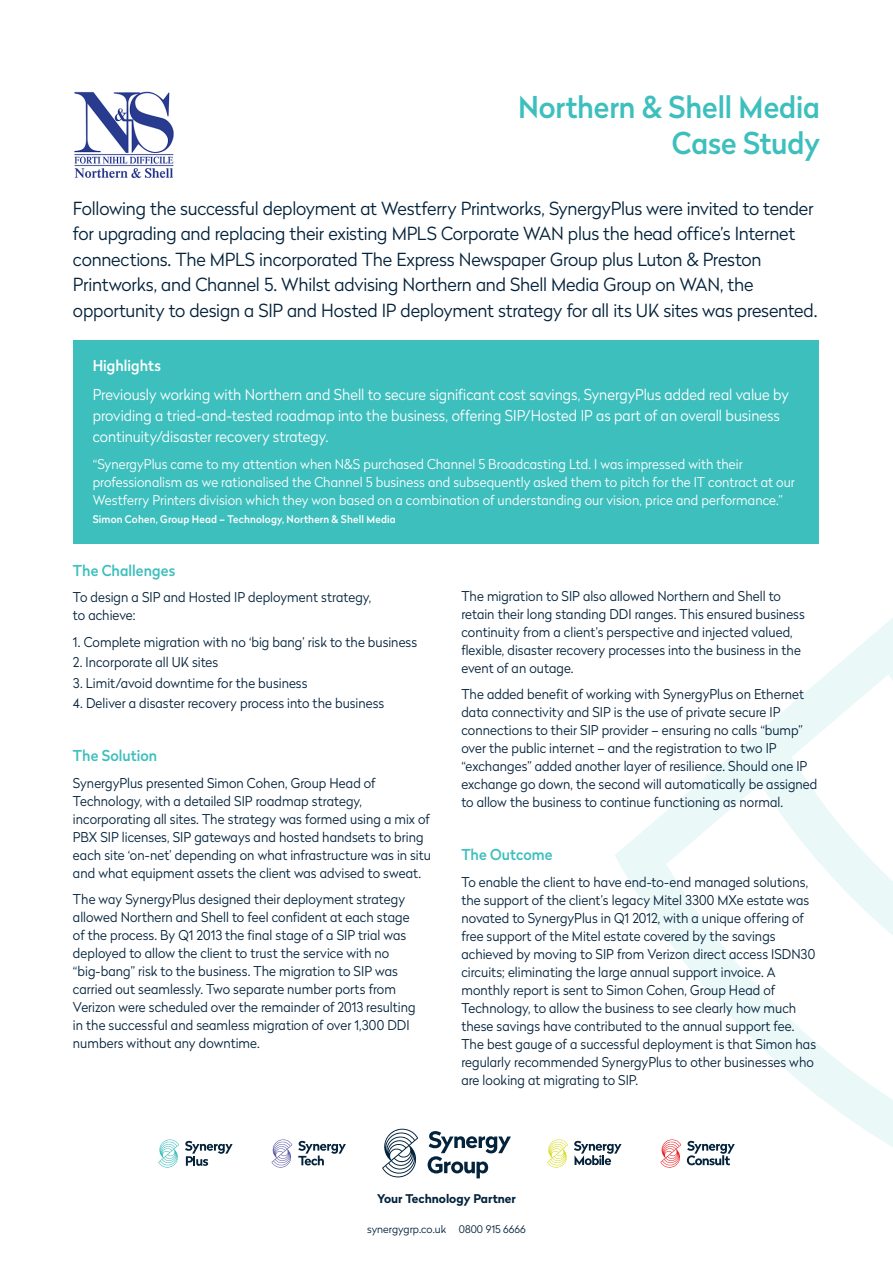
<style>
.page{position:relative;width:893px;height:1263px;background:#fff}
.page>*{position:absolute;margin:0;border:0;box-sizing:border-box;transform-origin:0 0}
.Body_Copy{font:500 30px/36px "Radikal";letter-spacing:-.005em;color:#3dbfbd;text-align:right;scale:.95 1}
.Body_Copy-2{font:300 18px/25.5px "Radikal";letter-spacing:-.015em;color:#03223b}
.Body_Copy-3{font:300 15px/21px "Radikal";color:#fff;scale:.95 1}
.Body_Copy-4{font:500 15px "Radikal";letter-spacing:.005em;color:#3dbfbd;scale:.95 1}
.Body_Copy-5{font:500 15px "Radikal";letter-spacing:.005em;color:#fff;scale:.95 1}
.Body_Copy-6{font:300 13.5px/18px "Radikal";letter-spacing:.005em;color:#03223b;scale:.95 1}
.Body_Copy-7{font:300 13.5px/18px "Radikal";letter-spacing:.005em;color:#fff;scale:.95 1}
.t1{font:700 12px "Radikal";color:#03223b}
.Body_Copy-8{font:500 10.5px "Radikal";letter-spacing:.02em;color:#fff;scale:.95 1}
.t2{font:300 10.5px "Radikal";color:#03223b}
</style>
<div class="page">
<svg style="left:615px;top:618px;width:278px;height:548px"></svg>
<div style="left:73px;top:340px;width:746px;height:204px;background:#3dbfbd"></div>
<img style="left:74px;top:91px;width:100px;height:88px">
<svg style="left:298px;top:1141px;width:48px;height:24px"></svg>
<svg style="left:271px;top:1139px;width:21px;height:29px"></svg>
<svg style="left:660px;top:1138px;width:21px;height:30px"></svg>
<svg style="left:547px;top:1139px;width:21px;height:29px"></svg>
<svg style="left:574px;top:1141px;width:47px;height:24px"></svg>
<svg style="left:185px;top:1141px;width:48px;height:25px"></svg>
<svg style="left:158px;top:1139px;width:21px;height:29px"></svg>
<svg style="left:428px;top:1131px;width:83px;height:47px"></svg>
<svg style="left:382px;top:1128px;width:36px;height:50px"></svg>
<svg style="left:687px;top:1141px;width:48px;height:24px"></svg>
<p class="Body_Copy" style="left:518px;top:87px;width:319px">Northern &amp; Shell Media<br>Case Study</p>
<p class="Body_Copy-2" style="left:73px;top:195px;width:746px">Following the successful deployment at Westferry Printworks, SynergyPlus were invited to tender for upgrading and replacing their existing MPLS Corporate WAN plus the head office’s Internet connections. The MPLS incorporated The Express Newspaper Group plus Luton &amp; Preston Printworks, and Channel 5. Whilst advising Northern and Shell Media Group on WAN, the opportunity to design a SIP and Hosted IP deployment strategy for all its UK sites was presented.</p>
<p class="Body_Copy-5" style="left:93px;top:354px;width:73px">Highlights</p>
<p class="Body_Copy-3" style="left:93px;top:384px;width:734px">Previously working with Northern and Shell to secure significant cost savings, SynergyPlus added real value by providing a tried-and-tested roadmap into the business, offering SIP/Hosted IP as part of an overall business continuity/disaster recovery strategy.</p>
<p class="Body_Copy-7" style="left:93px;top:454px;width:741px">“SynergyPlus came to my attention when N&amp;S purchased Channel 5 Broadcasting Ltd. I was impressed with their professionalism as we rationalised the Channel 5 business and subsequently asked them to pitch for the IT contract at our<br>Westferry Printers division which they won based on a combination of understanding our vision, price and performance.”</p>
<p class="Body_Copy-8" style="left:93px;top:511px;width:320px">Simon Cohen, Group Head – Technology, Northern &amp; Shell Media</p>
<p class="Body_Copy-4" style="left:73px;top:559px;width:109px">The Challenges</p>
<p class="Body_Copy-6" style="left:73px;top:588px;width:316px">To design a SIP and Hosted IP deployment strategy, to achieve:</p>
<p class="Body_Copy-6" style="left:73px;top:632px;width:364px">1. Complete migration with no ‘big bang’ risk to the business</p>
<p class="Body_Copy-6" style="left:73px;top:653px;width:154px">2. Incorporate all UK sites</p>
<p class="Body_Copy-6" style="left:73px;top:673px;width:248px">3. Limit/avoid downtime for the business</p>
<p class="Body_Copy-6" style="left:73px;top:694px;width:329px">4. Deliver a disaster recovery process into the business</p>
<p class="Body_Copy-4" style="left:73px;top:745px;width:90px">The Solution</p>
<p class="Body_Copy-6" style="left:73px;top:773px;width:378px">SynergyPlus presented Simon Cohen, Group Head of Technology, with a detailed SIP roadmap strategy, incorporating all sites. The strategy was formed using a mix of PBX SIP licenses, SIP gateways and hosted handsets to bring each site ‘on-net’ depending on what infrastructure was in situ and what equipment assets the client was advised to sweat.</p>
<p class="Body_Copy-6" style="left:73px;top:890px;width:362px">The way SynergyPlus designed their deployment strategy allowed Northern and Shell to feel confident at each stage of the process. By Q1 2013 the final stage of a SIP trial was deployed to allow the client to trust the service with no “big-bang” risk to the business. The migration to SIP was carried out seamlessly. Two separate number ports from Verizon were scheduled over the remainder of 2013 resulting in the successful and seamless migration of over 1,300 DDI numbers without any downtime.</p>
<p class="Body_Copy-6" style="left:461px;top:586px;width:363px">The migration to SIP also allowed Northern and Shell to retain their long standing DDI ranges. This ensured business continuity from a client’s perspective and injected valued, flexible, disaster recovery processes into the business in the event of an outage.</p>
<p class="Body_Copy-6" style="left:461px;top:685px;width:376px">The added benefit of working with SynergyPlus on Ethernet data connectivity and SIP is the use of private secure IP connections to their SIP provider – ensuring no calls “bump” over the public internet – and the registration to two IP “exchanges” added another layer of resilience. Should one IP exchange go down, the second will automatically be assigned to allow the business to continue functioning as normal.</p>
<p class="Body_Copy-4" style="left:461px;top:844px;width:97px">The Outcome</p>
<p class="Body_Copy-6" style="left:461px;top:872px;width:375px">To enable the client to have end-to-end managed solutions, the support of the client’s legacy Mitel 3300 MXe estate was novated to SynergyPlus in Q1 2012, with a unique offering of free support of the Mitel estate covered by the savings achieved by moving to SIP from Verizon direct access ISDN30 circuits; eliminating the large annual support invoice. A monthly report is sent to Simon Cohen, Group Head of Technology, to allow the business to see clearly how much these savings have contributed to the annual support fee.<br>The best gauge of a successful deployment is that Simon has regularly recommended SynergyPlus to other businesses who are looking at migrating to SIP.</p>
<p class="t1" style="left:377px;top:1190px;width:140px">Your Technology Partner</p>
<p class="t2" style="left:367px;top:1222px;width:160px">synergygrp.co.uk 0800 915 6666</p>
</div>
